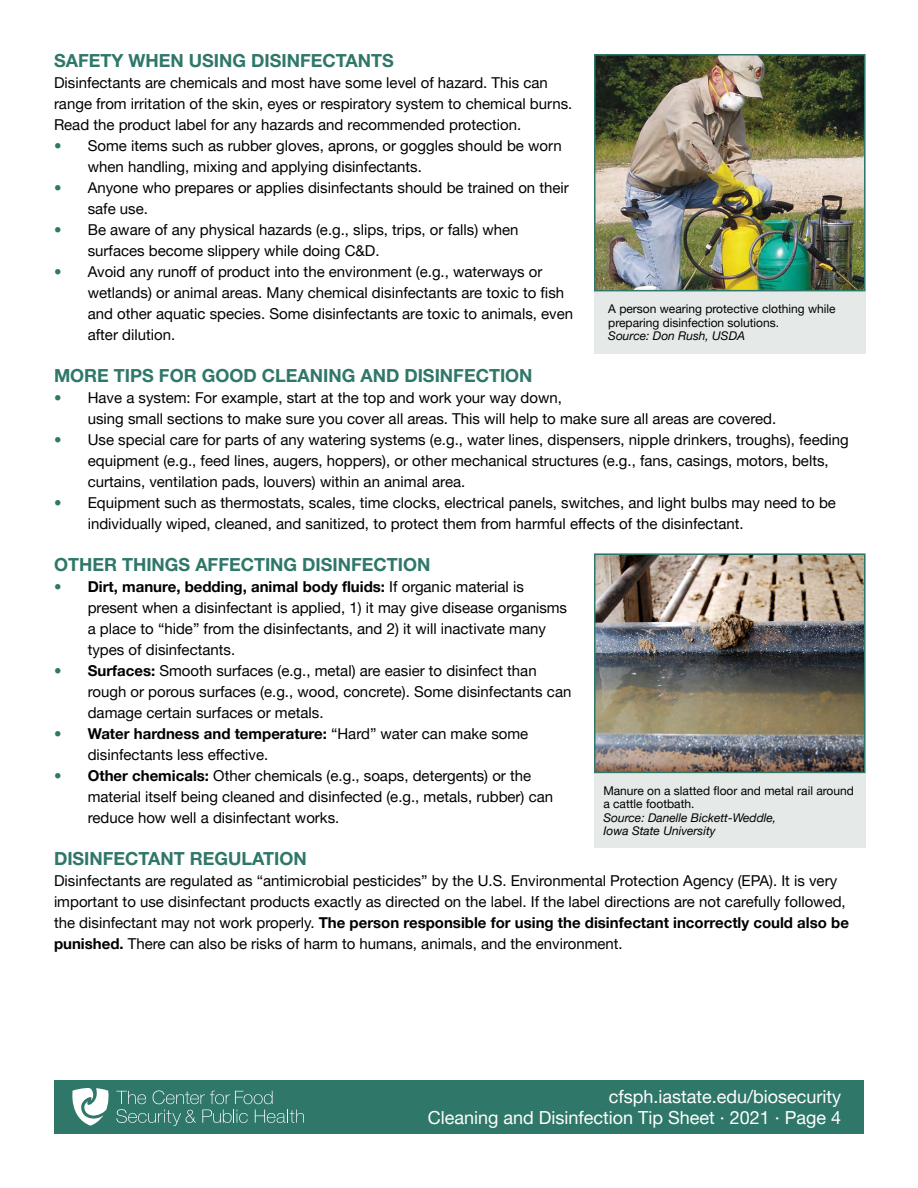
<style>
.page{position:relative;width:918px;height:1188px;background:#fff}
.page>*{position:absolute;margin:0;border:0;box-sizing:border-box;transform-origin:0 0}
.H2_-_Heading{font:700 18px "Helvetica Neue LT Pro";color:#2f7769}
.t1{font:18px/21px "Helvetica Neue LT Pro";color:#fff;text-align:right}
.Body_Text{font:15px/21px "Helvetica Neue LT Pro";color:#000}
.t2{font:12px/13.5px "Helvetica Neue LT Pro";color:#000}
.t3{font:italic 12px/13.5px "Helvetica Neue LT Pro";color:#000}
.s1{color:#2f7769}
.s2{font-weight:700}
</style>
<div class="page">
<div style="left:594px;top:54px;width:272px;height:300px;background:#e5eae8"></div>
<div style="left:594px;top:554px;width:272px;height:294px;background:#e5eae8"></div>
<div style="left:54px;top:1080px;width:810px;height:54px;background:#2f7769"></div>
<svg style="left:116px;top:1090px;width:188px;height:36px"></svg>
<svg style="left:72px;top:1088px;width:37px;height:38px"></svg>
<img style="left:597px;top:57px;width:266px;height:231px">
<div style="left:594px;top:54px;width:272px;height:237px;border:2px solid #2f7769"></div>
<img style="left:597px;top:557px;width:266px;height:213px">
<div style="left:594px;top:554px;width:272px;height:219px;border:2px solid #2f7769"></div>
<h2 class="H2_-_Heading" style="left:54px;top:49px;width:341px">SAFETY WHEN USING DISINFECTANTS</h2>
<p class="Body_Text" style="left:54px;top:72px;width:520px">Disinfectants are chemicals and most have some level of hazard. This can range from irritation of the skin, eyes or respiratory system to chemical burns.<br>Read the product label for any hazards and recommended protection.</p>
<p class="Body_Text" style="left:88px;top:135px;width:475px;text-indent:-34px"><span class="s1">•</span> Some items such as rubber gloves, aprons, or goggles should be worn when handling, mixing and applying disinfectants.</p>
<p class="Body_Text" style="left:88px;top:177px;width:483px;text-indent:-34px"><span class="s1">•</span> Anyone who prepares or applies disinfectants should be trained on their safe use.</p>
<p class="Body_Text" style="left:88px;top:219px;width:432px;text-indent:-34px"><span class="s1">•</span> Be aware of any physical hazards (e.g., slips, trips, or falls) when surfaces become slippery while doing C&amp;D.</p>
<p class="Body_Text" style="left:88px;top:261px;width:487px;text-indent:-34px"><span class="s1">•</span> Avoid any runoff of product into the environment (e.g., waterways or wetlands) or animal areas. Many chemical disinfectants are toxic to fish and other aquatic species. Some disinfectants are toxic to animals, even after dilution.</p>
<h2 class="H2_-_Heading" style="left:54px;top:364px;width:480px">MORE TIPS FOR GOOD CLEANING AND DISINFECTION</h2>
<p class="Body_Text" style="left:88px;top:387px;width:690px;text-indent:-34px"><span class="s1">•</span> Have a system: For example, start at the top and work your way down,<br>using small sections to make sure you cover all areas. This will help to make sure all areas are covered.</p>
<p class="Body_Text" style="left:88px;top:429px;width:763px;text-indent:-34px"><span class="s1">•</span> Use special care for parts of any watering systems (e.g., water lines, dispensers, nipple drinkers, troughs), feeding equipment (e.g., feed lines, augers, hoppers), or other mechanical structures (e.g., fans, casings, motors, belts, curtains, ventilation pads, louvers) within an animal area.</p>
<p class="Body_Text" style="left:88px;top:492px;width:750px;text-indent:-34px"><span class="s1">•</span> Equipment such as thermostats, scales, time clocks, electrical panels, switches, and light bulbs may need to be individually wiped, cleaned, and sanitized, to protect them from harmful effects of the disinfectant.</p>
<h2 class="H2_-_Heading" style="left:54px;top:553px;width:378px">OTHER THINGS AFFECTING DISINFECTION</h2>
<p class="Body_Text" style="left:88px;top:576px;width:481px;text-indent:-34px"><span class="s1">•</span> <span class="s2">Dirt, manure, bedding, animal body fluids:</span> If organic material is present when a disinfectant is applied, 1) it may give disease organisms a place to “hide” from the disinfectants, and 2) it will inactivate many types of disinfectants.</p>
<p class="Body_Text" style="left:88px;top:660px;width:485px;text-indent:-34px"><span class="s1">•</span> <span class="s2">Surfaces:</span> Smooth surfaces (e.g., metal) are easier to disinfect than rough or porous surfaces (e.g., wood, concrete). Some disinfectants can damage certain surfaces or metals.</p>
<p class="Body_Text" style="left:88px;top:723px;width:442px;text-indent:-34px"><span class="s1">•</span> <span class="s2">Water hardness and temperature:</span> “Hard” water can make some disinfectants less effective.</p>
<p class="Body_Text" style="left:88px;top:765px;width:467px;text-indent:-34px"><span class="s1">•</span> <span class="s2">Other chemicals:</span> Other chemicals (e.g., soaps, detergents) or the material itself being cleaned and disinfected (e.g., metals, rubber) can reduce how well a disinfectant works.</p>
<h2 class="H2_-_Heading" style="left:54px;top:847px;width:254px">DISINFECTANT REGULATION</h2>
<p class="Body_Text" style="left:54px;top:870px;width:796px">Disinfectants are regulated as “antimicrobial pesticides” by the U.S. Environmental Protection Agency (EPA). It is very important to use disinfectant products exactly as directed on the label. If the label directions are not carefully followed, the disinfectant may not work properly. <span class="s2">The person responsible for using the disinfectant incorrectly could also be punished.</span> There can also be risks of harm to humans, animals, and the environment.</p>
<p class="t2" style="left:608px;top:302px;width:229px">A person wearing protective clothing while preparing disinfection solutions.</p>
<p class="t3" style="left:608px;top:329px;width:138px">Source: Don Rush, USDA</p>
<p class="t2" style="left:603px;top:783px;width:252px">Manure on a slatted floor and metal rail around a cattle footbath.</p>
<p class="t3" style="left:603px;top:810px;width:174px">Source: Danelle Bickett-Weddle,<br>Iowa State University</p>
<p class="t1" style="left:428px;top:1086px;width:415px">cfsph.iastate.edu/biosecurity<br>Cleaning and Disinfection Tip Sheet · 2021 · Page 4</p>
</div>
